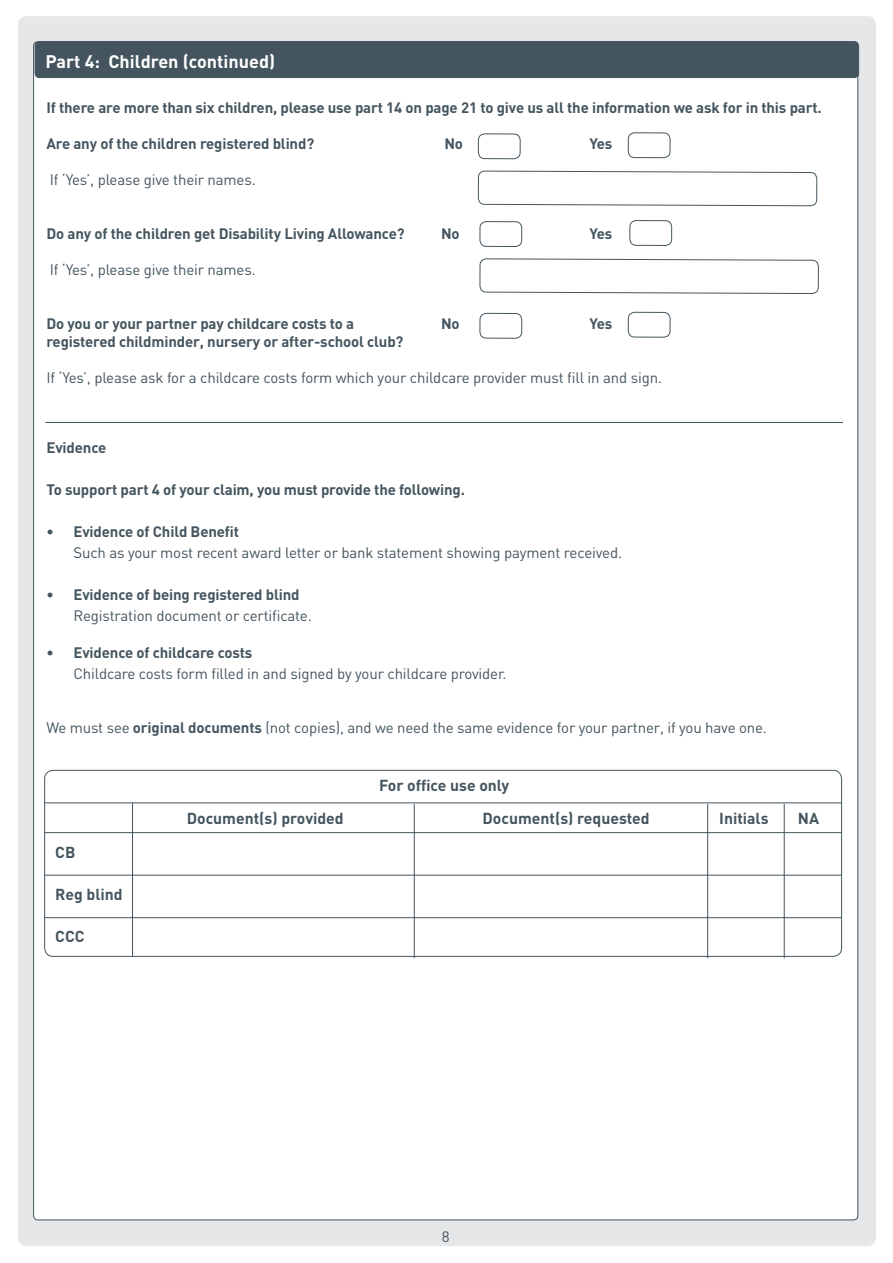
<style>
.page{position:relative;width:893px;height:1263px;background:#fff}
.page>*{position:absolute;margin:0;border:0;box-sizing:border-box;transform-origin:0 0}
.t1{font:700 18px "DIN";color:#fff}
.t2{font:700 15.75px "DIN";color:#45555f}
.t3{font:700 15px "DIN";letter-spacing:-.01em;color:#45555f}
.t4{font:15px "DIN";letter-spacing:-.01em;color:#45555f}
.s1{font-weight:700}
</style>
<div class="page">
<div style="left:18px;top:16px;width:858px;height:1230px;background:#e6e7e9;border-radius:9px"></div>
<div style="left:34px;top:42px;width:824px;height:1178px;background:#fff;border-radius:4px"></div>
<div style="left:35px;top:42px;width:824px;height:36px;background:#45555f;border-radius:4px"></div>
<div style="left:35px;top:41px;width:824px;height:37px;border:1px solid #45555f;border-radius:4px"></div>
<div style="left:478px;top:133px;width:43px;height:26px;border:1px solid #45555f;border-radius:6px"></div>
<div style="left:628px;top:132px;width:42px;height:26px;border:1px solid #45555f;border-radius:6px"></div>
<svg style="left:478px;top:170px;width:339px;height:77px"></svg>
<div style="left:480px;top:221px;width:42px;height:26px;border:1px solid #45555f;border-radius:6px"></div>
<div style="left:629px;top:220px;width:43px;height:26px;border:1px solid #45555f;border-radius:6px"></div>
<svg style="left:479px;top:258px;width:340px;height:81px"></svg>
<div style="left:480px;top:313px;width:42px;height:26px;border:1px solid #45555f;border-radius:6px"></div>
<div style="left:628px;top:312px;width:42px;height:26px;border:1px solid #45555f;border-radius:6px"></div>
<div style="left:44px;top:770px;width:798px;height:187px;border:1px solid #45555f;border-radius:9px"></div>
<hr style="left:44px;top:802px;width:798px;height:1px;background:#45555f">
<hr style="left:44px;top:832px;width:798px;height:1px;background:#45555f">
<hr style="left:44px;top:875px;width:798px;height:1px;background:#45555f">
<hr style="left:44px;top:917px;width:798px;height:1px;background:#45555f">
<hr style="left:132px;top:802px;width:1px;height:155px;background:#45555f">
<hr style="left:414px;top:804px;width:1px;height:154px;background:#45555f">
<hr style="left:707px;top:804px;width:1px;height:154px;background:#45555f">
<hr style="left:45px;top:422px;width:798px;height:1px;background:#45555f">
<hr style="left:784px;top:804px;width:1px;height:154px;background:#45555f">
<p class="t1" style="left:45px;top:49px;width:231px">Part 4: Children (continued)</p>
<p class="t3" style="left:46px;top:97px;width:777px">If there are more than six children, please use part 14 on page 21 to give us all the information we ask for in this part.</p>
<p class="t3" style="left:46px;top:133px;width:269px">Are any of the children registered blind?</p>
<p class="t3" style="left:444px;top:133px;width:20px">No</p>
<p class="t3" style="left:589px;top:133px;width:24px">Yes</p>
<p class="t4" style="left:50px;top:170px;width:208px">If ‘Yes’, please give their names.</p>
<p class="t3" style="left:46px;top:223px;width:360px">Do any of the children get Disability Living Allowance?</p>
<p class="t3" style="left:441px;top:223px;width:20px">No</p>
<p class="t3" style="left:589px;top:223px;width:24px">Yes</p>
<p class="t4" style="left:50px;top:260px;width:208px">If ‘Yes’, please give their names.</p>
<p class="t3" style="left:46px;top:313px;width:309px">Do you or your partner pay childcare costs to a</p>
<p class="t3" style="left:441px;top:313px;width:20px">No</p>
<p class="t3" style="left:589px;top:313px;width:24px">Yes</p>
<p class="t3" style="left:46px;top:331px;width:359px">registered childminder, nursery or after-school club?</p>
<p class="t4" style="left:46px;top:368px;width:617px">If ‘Yes’, please ask for a childcare costs form which your childcare provider must fill in and sign.</p>
<p class="t3" style="left:46px;top:438px;width:61px">Evidence</p>
<p class="t3" style="left:46px;top:480px;width:420px">To support part 4 of your claim, you must provide the following.</p>
<p class="t3" style="left:46px;top:522px;width:194px">• Evidence of Child Benefit</p>
<p class="t4" style="left:73px;top:543px;width:550px">Such as your most recent award letter or bank statement showing payment received.</p>
<p class="t3" style="left:46px;top:585px;width:255px">• Evidence of being registered blind</p>
<p class="t4" style="left:73px;top:606px;width:240px">Registration document or certificate.</p>
<p class="t3" style="left:46px;top:643px;width:207px">• Evidence of childcare costs</p>
<p class="t4" style="left:73px;top:665px;width:435px">Childcare costs form filled in and signed by your childcare provider.</p>
<p class="t4" style="left:46px;top:719px;width:722px">We must see <span class="s1">original documents</span> (not copies), and we need the same evidence for your partner, if you have one.</p>
<p class="t2" style="left:379px;top:775px;width:132px">For office use only</p>
<p class="t2" style="left:55px;top:842px;width:22px">CB</p>
<p class="t2" style="left:55px;top:884px;width:69px">Reg blind</p>
<p class="t2" style="left:55px;top:926px;width:31px">CCC</p>
<p class="t2" style="left:187px;top:808px;width:158px">Document(s) provided</p>
<p class="t2" style="left:483px;top:808px;width:169px">Document(s) requested</p>
<p class="t2" style="left:719px;top:808px;width:51px">Initials</p>
<p class="t2" style="left:798px;top:808px;width:23px">NA</p>
<p class="t4" style="left:442px;top:1227px;width:9px">8</p>
</div>
